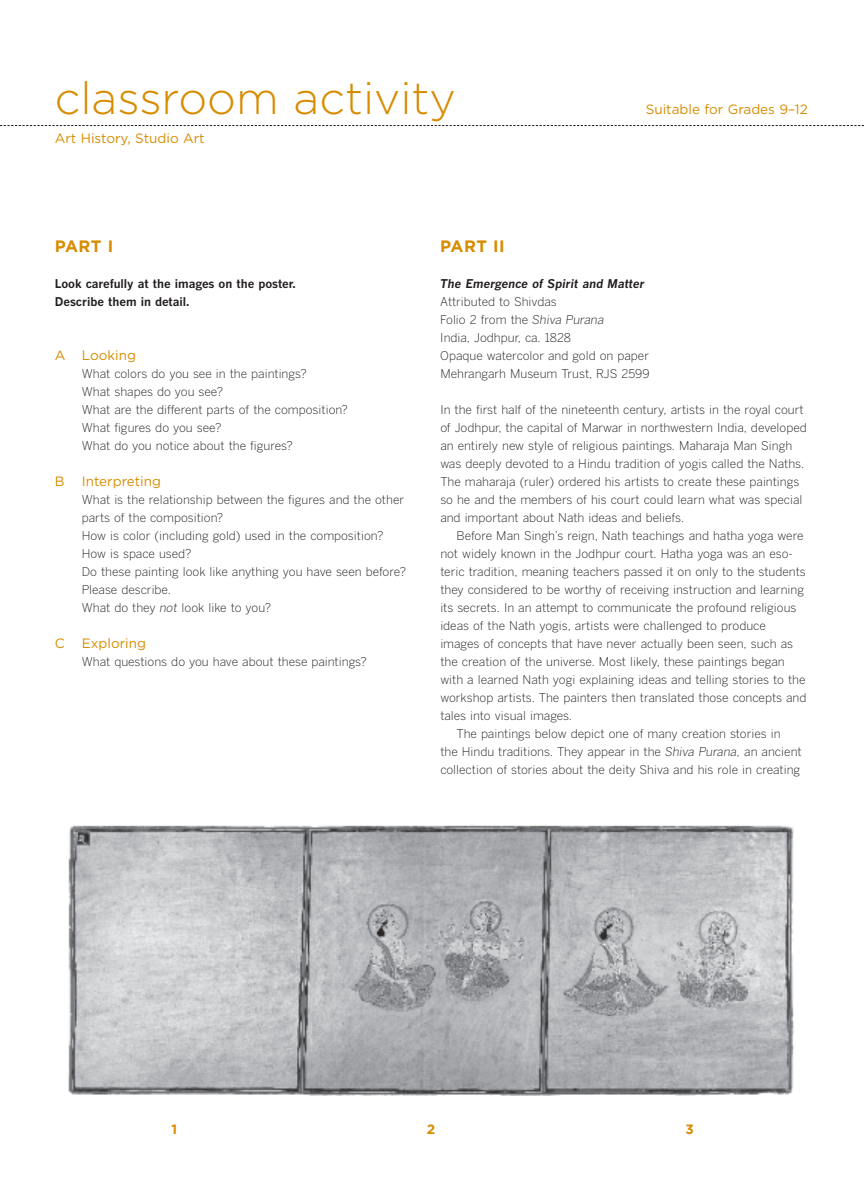
<style>
.page{position:relative;width:864px;height:1188px;background:#fff}
.page>*{position:absolute;margin:0;border:0;box-sizing:border-box;transform-origin:0 0}
.t1{font:300 45px "Gotham";color:#d78c00}
.t2{font:700 16.5px "Gotham";letter-spacing:.025em;color:#d78c00}
.t3{font:13.5px "Gotham";color:#d78c00}
.t4{font:700 13.5px "Gotham";color:#d78c00}
.t5{font:300 12px/18px "Benton Gothic";color:#231f20}
.t6{font:700 12px/18px "Benton Gothic";letter-spacing:-.005em;color:#231f20}
.t7{font:italic 700 12px "Benton Gothic";color:#231f20}
.s1{font-style:italic}
</style>
<div class="page">
<svg style="left:0;top:125px;width:864px;height:1px"></svg>
<img style="left:68px;top:825px;width:726px;height:270px">
<h1 class="t1" style="left:55px;top:72px;width:403px">classroom activity</h1>
<p class="t3" style="left:55px;top:131px;width:151px">Art History, Studio Art</p>
<p class="t3" style="left:646px;top:101px;width:164px">Suitable for Grades 9–12</p>
<h2 class="t2" style="left:55px;top:237px;width:60px">PART I</h2>
<p class="t6" style="left:55px;top:275px;width:243px">Look carefully at the images on the poster.<br>Describe them in detail.</p>
<p class="t3" style="left:55px;top:347px;width:83px">A Looking</p>
<p class="t5" style="left:82px;top:365px;width:268px">What colors do you see in the paintings?<br>What shapes do you see?<br>What are the different parts of the composition?<br>What figures do you see?<br>What do you notice about the figures?</p>
<p class="t3" style="left:55px;top:473px;width:11px">B</p>
<p class="t3" style="left:82px;top:473px;width:81px">Interpreting</p>
<p class="t5" style="left:82px;top:491px;width:326px">What is the relationship between the figures and the other parts of the composition?<br>How is color (including gold) used in the composition?<br>How is space used?<br>Do these painting look like anything you have seen before?<br>Please describe.<br>What do they <span class="s1">not</span> look like to you?</p>
<p class="t3" style="left:55px;top:635px;width:11px">C</p>
<p class="t3" style="left:82px;top:635px;width:66px">Exploring</p>
<p class="t5" style="left:82px;top:653px;width:287px">What questions do you have about these paintings?</p>
<h2 class="t2" style="left:440px;top:237px;width:66px">PART II</h2>
<p class="t7" style="left:440px;top:277px;width:206px">The Emergence of Spirit and Matter</p>
<p class="t5" style="left:440px;top:293px;width:211px">Attributed to Shivdas<br>Folio 2 from the <span class="s1">Shiva Purana<br></span>India, Jodhpur, ca. 1828<br>Opaque watercolor and gold on paper<br>Mehrangarh Museum Trust, RJS 2599</p>
<p class="t5" style="left:440px;top:401px;width:368px">In the first half of the nineteenth century, artists in the royal court of Jodhpur, the capital of Marwar in northwestern India, developed an entirely new style of religious paintings. Maharaja Man Singh was deeply devoted to a Hindu tradition of yogis called the Naths.<br>The maharaja (ruler) ordered his artists to create these paintings so he and the members of his court could learn what was special and important about Nath ideas and beliefs.</p>
<p class="t5" style="left:457px;top:527px;width:349px">Before Man Singh’s reign, Nath teachings and hatha yoga were</p>
<p class="t5" style="left:440px;top:545px;width:354px">not widely known in the Jodhpur court. Hatha yoga was an eso-</p>
<p class="t5" style="left:440px;top:563px;width:367px">teric tradition, meaning teachers passed it on only to the students</p>
<p class="t5" style="left:440px;top:581px;width:365px">they considered to be worthy of receiving instruction and learning</p>
<p class="t5" style="left:440px;top:599px;width:358px">its secrets. In an attempt to communicate the profound religious</p>
<p class="t5" style="left:440px;top:617px;width:327px">ideas of the Nath yogis, artists were challenged to produce</p>
<p class="t5" style="left:440px;top:635px;width:354px">images of concepts that have never actually been seen, such as</p>
<p class="t5" style="left:440px;top:653px;width:346px">the creation of the universe. Most likely, these paintings began</p>
<p class="t5" style="left:440px;top:671px;width:367px">with a learned Nath yogi explaining ideas and telling stories to the</p>
<p class="t5" style="left:440px;top:689px;width:368px">workshop artists. The painters then translated those concepts and</p>
<p class="t5" style="left:440px;top:707px;width:133px">tales into visual images.</p>
<p class="t5" style="left:457px;top:725px;width:326px">The paintings below depict one of many creation stories in</p>
<p class="t5" style="left:440px;top:743px;width:363px">the Hindu traditions. They appear in the <span class="s1">Shiva Purana,</span> an ancient</p>
<p class="t5" style="left:440px;top:761px;width:361px">collection of stories about the deity Shiva and his role in creating</p>
<p class="t4" style="left:172px;top:1121px;width:7px">1</p>
<p class="t4" style="left:427px;top:1121px;width:10px">2</p>
<p class="t4" style="left:685px;top:1121px;width:10px">3</p>
</div>
